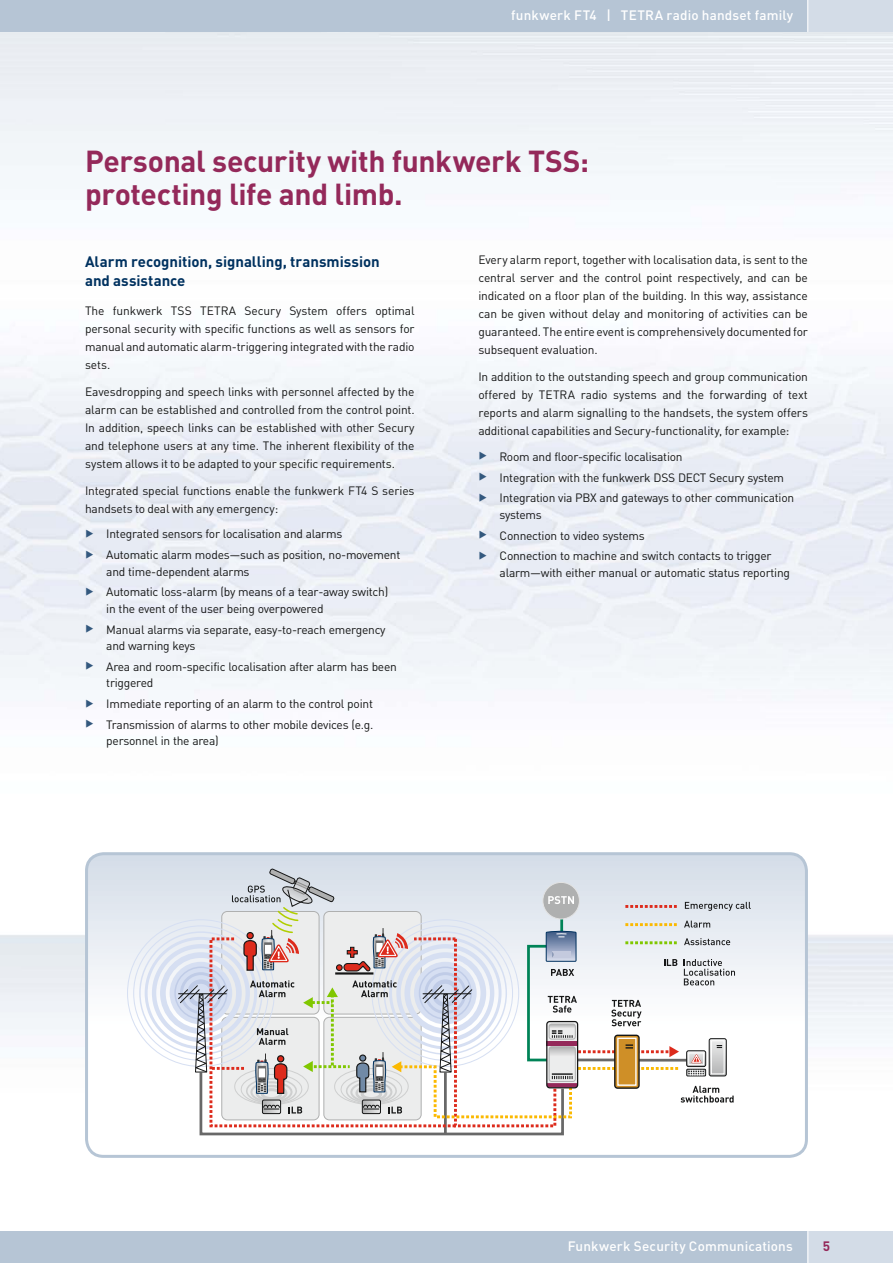
<style>
.page{position:relative;width:893px;height:1263px;background:#fff}
.page>*{position:absolute;margin:0;border:0;box-sizing:border-box;transform-origin:0 0}
.t1{font:700 30px/33px "DIN Pro";letter-spacing:-.01em;color:#94295a}
.t2{font:700 15px/19.5px "DIN Pro";color:#00315f}
.t3{font:500 13.5px "DIN Pro";letter-spacing:.01em;color:#fff}
.t4{font:700 13.5px "DIN Pro";color:#94295a}
.t5{font:12px/18px "DIN Pro";letter-spacing:-.02em;color:#151616}
.s1{color:#33587e}
</style>
<div class="page">
<div style="left:87px;top:854px;width:719px;height:302px;background:linear-gradient(to bottom,#dbe2ec,#fff);border-radius:17px"></div>
<div style="left:85px;top:852px;width:723px;height:306px;border:3px solid #b6c5d5;border-radius:17px"></div>
<svg style="left:170px;top:962px;width:62px;height:62px"></svg>
<div style="left:160px;top:952px;width:82px;height:82px;border:6px solid #d6dff2;border-radius:50%"></div>
<svg style="left:177px;top:868px;width:574px;height:269px"></svg>
<div style="left:0;top:0;width:893px;height:32px;background:#b6c5d5"></div>
<div style="left:808px;top:0;width:85px;height:32px;background:#d3dce7"></div>
<hr style="left:807px;top:0;width:1px;height:32px;background:#fff">
<div style="left:0;top:1231px;width:893px;height:32px;background:#b6c5d5"></div>
<div style="left:808px;top:1231px;width:85px;height:32px;background:#d3dce7"></div>
<hr style="left:807px;top:1231px;width:1px;height:32px;background:#fff">
<p class="t3" style="left:511px;top:10px;width:283px">funkwerk FT4 | TETRA radio handset family</p>
<h1 class="t1" style="left:85px;top:148px;width:506px">Personal security with funkwerk TSS: protecting life and limb.</h1>
<p class="t2" style="left:85px;top:253px;width:296px">Alarm recognition, signalling, transmission and assistance</p>
<p class="t5" style="left:85px;top:303px;width:331px;text-align:justify">The funkwerk TSS TETRA Secury System offers optimal personal security with specific functions as well as sensors for manual and automatic alarm-triggering integrated with the radio sets.</p>
<p class="t5" style="left:85px;top:384px;width:331px;text-align:justify">Eavesdropping and speech links with personnel affected by the alarm can be established and controlled from the control point.<br>In addition, speech links can be established with other Secury and telephone users at any time. The inherent flexibility of the system allows it to be adapted to your specific requirements.</p>
<p class="t5" style="left:85px;top:483px;width:331px">Integrated special functions enable the funkwerk FT4 S series handsets to deal with any emergency:</p>
<p class="t5" style="left:85px;top:526px;width:258px"><span class="s1">◆</span> Integrated sensors for localisation and alarms</p>
<p class="t5" style="left:106px;top:548px;width:296px;line-height:16.5px;text-indent:-21px"><span class="s1">◆</span> Automatic alarm modes—such as position, no-movement and time-dependent alarms</p>
<p class="t5" style="left:106px;top:585px;width:283px;line-height:16.5px;text-indent:-21px"><span class="s1">◆</span> Automatic loss-alarm (by means of a tear-away switch) in the event of the user being overpowered</p>
<p class="t5" style="left:106px;top:622px;width:281px;line-height:16.5px;text-indent:-21px"><span class="s1">◆</span> Manual alarms via separate, easy-to-reach emergency and warning keys</p>
<p class="t5" style="left:106px;top:660px;width:292px;line-height:16.5px;text-indent:-21px"><span class="s1">◆</span> Area and room-specific localisation after alarm has been triggered</p>
<p class="t5" style="left:85px;top:696px;width:289px"><span class="s1">◆</span> Immediate reporting of an alarm to the control point</p>
<p class="t5" style="left:106px;top:718px;width:269px;line-height:16.5px;text-indent:-21px"><span class="s1">◆</span> Transmission of alarms to other mobile devices (e.g. personnel in the area)</p>
<p class="t5" style="left:478px;top:252px;width:331px;text-align:justify">Every alarm report, together with localisation data, is sent to the central server and the control point respectively, and can be indicated on a floor plan of the building. In this way, assistance can be given without delay and monitoring of activities can be guaranteed. The entire event is comprehensively documented for subsequent evaluation.</p>
<p class="t5" style="left:478px;top:369px;width:331px;text-align:justify">In addition to the outstanding speech and group communication offered by TETRA radio systems and the forwarding of text reports and alarm signalling to the handsets, the system offers additional capabilities and Secury-functionality, for example:</p>
<p class="t5" style="left:479px;top:449px;width:205px"><span class="s1">◆</span> Room and floor-specific localisation</p>
<p class="t5" style="left:479px;top:470px;width:307px"><span class="s1">◆</span> Integration with the funkwerk DSS DECT Secury system</p>
<p class="t5" style="left:500px;top:491px;width:296px;line-height:16.5px;text-indent:-21px"><span class="s1">◆</span> Integration via PBX and gateways to other communication systems</p>
<p class="t5" style="left:479px;top:528px;width:167px"><span class="s1">◆</span> Connection to video systems</p>
<p class="t5" style="left:500px;top:549px;width:292px;line-height:16.5px;text-indent:-21px"><span class="s1">◆</span> Connection to machine and switch contacts to trigger alarm—with either manual or automatic status reporting</p>
<p class="t3" style="left:568px;top:1241px;width:227px">Funkwerk Security Communications</p>
<p class="t4" style="left:823px;top:1241px;width:9px">5</p>
</div>
